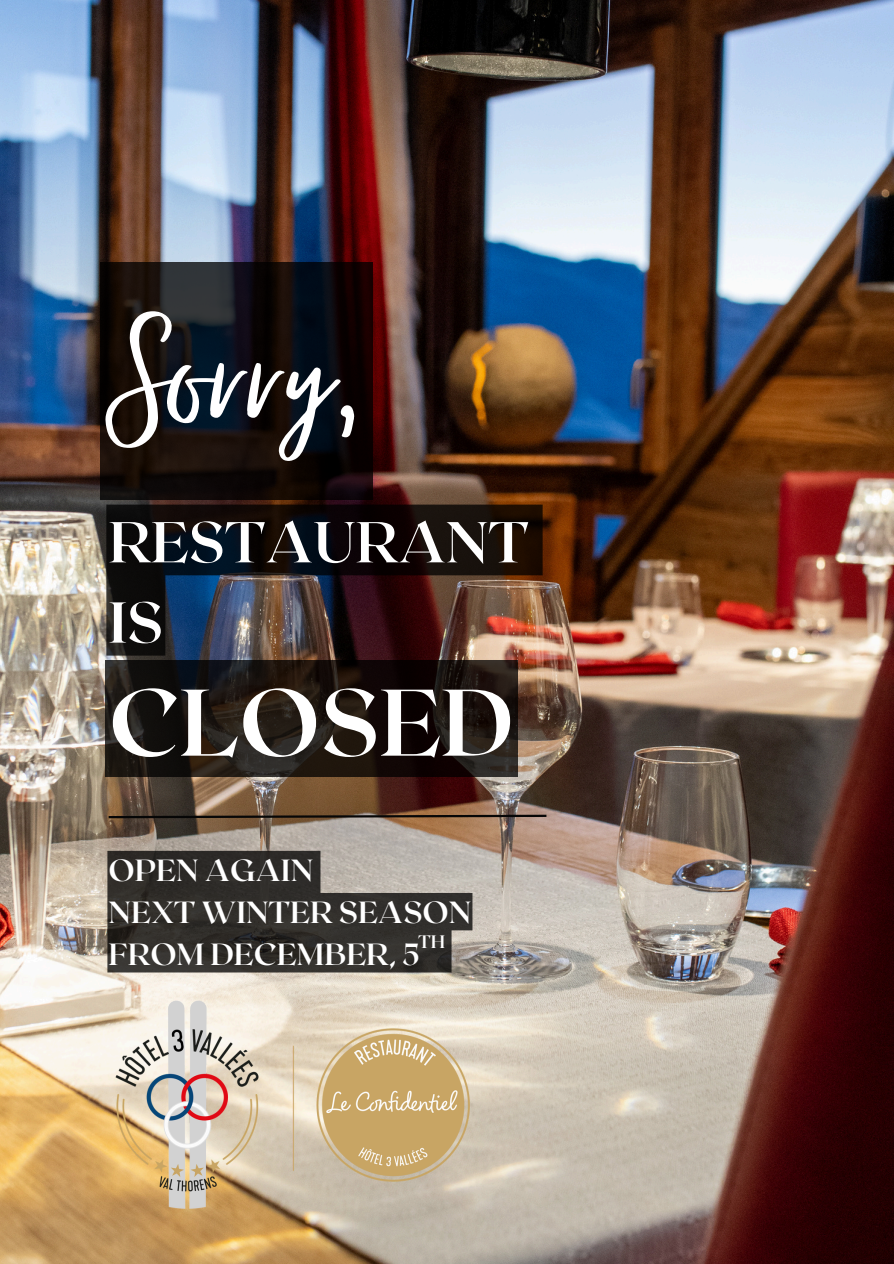
<style>
.page{position:relative;width:894px;height:1264px;background:#fff}
.page>*{position:absolute;margin:0;border:0;box-sizing:border-box;transform-origin:0 0}
.t1{font:207.6px "Virtual";color:#fff}
.t2{font:700 94.2px "Roxborough CF";color:#fff}
.t3{font:700 57.45px/80.2px "Roxborough CF";color:#fff}
.t4{font:700 30.45px/42.2px "Roxborough CF";color:#fff}
.t5{font:700 18px "Roxborough CF";color:#fff}
</style>
<div class="page">
<img style="left:0;top:0;width:893px;height:1263px">
<svg style="left:106px;top:813px;width:442px;height:6px;background:#554232"></svg>
<img style="left:61px;top:936px;width:463px;height:327px">
<div style="left:100px;top:263px;width:273px;height:237px;background:#000;opacity:.76"></div>
<img style="left:106px;top:504px;width:436px;height:151px">
<div style="left:105px;top:659px;width:412px;height:117px;background:#000;opacity:.76"></div>
<svg style="left:107px;top:850px;width:365px;height:122px;background:#484540"></svg>
<h3 class="t1" style="left:109px;top:267px;width:257px">Sorry,</h3>
<h2 class="t3" style="left:109px;top:499px;width:421px">RESTAURANT<br>IS</h2>
<h4 class="t2" style="left:109px;top:661px;width:406px">CLOSED</h4>
<p class="t4" style="left:109px;top:847px;width:364px">OPEN AGAIN<br>NEXT WINTER SEASON<br>FROM DECEMBER, 5</p>
<p class="t5" style="left:418px;top:930px;width:29px">TH</p>
</div>
